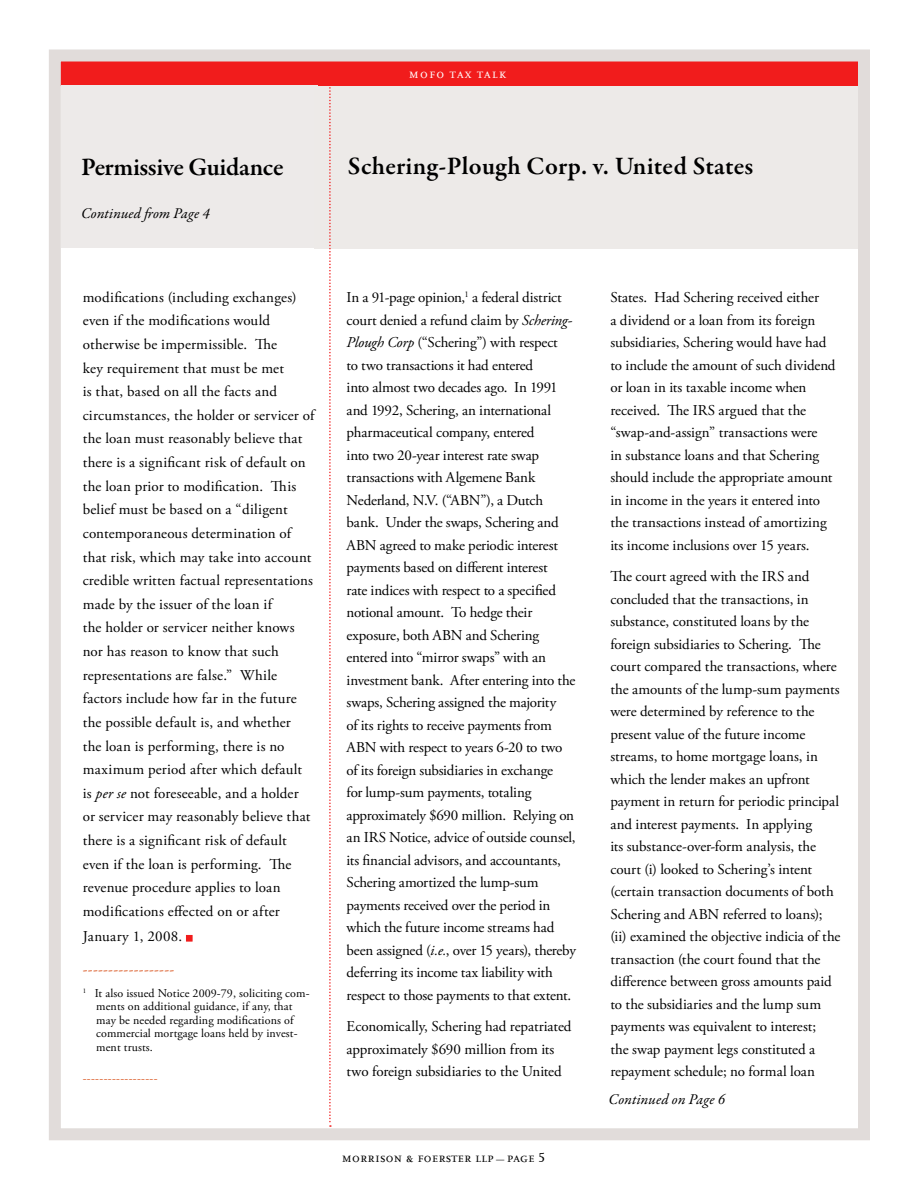
<style>
.page{position:relative;width:918px;height:1188px;background:#fff}
.page>*{position:absolute;margin:0;border:0;box-sizing:border-box;transform-origin:0 0}
.t1{font:600 25.5px "Garamond Premr Pro";color:#000}
.t2{font:15px/22.5px "Adobe Garamond Pro";color:#000}
.t3{font:italic 15px "Garamond Premr Pro";letter-spacing:.005em;color:#000}
.t4{font:15px "Adobe Garamond Pro";color:#d9541e}
.t5{font:15px "Adobe Garamond Pro";letter-spacing:.025em;color:#000}
.t6{font:13.5px "Scala LF Caps";letter-spacing:.01em;color:#000}
.t7{font:13.5px "Scala LF Caps";letter-spacing:.08em;color:#fff}
.t8{font:12px/13.5px "Adobe Garamond Pro";letter-spacing:.005em;color:#000}
.t9{font:12px "Adobe Garamond Pro";color:#d9541e}
.s1{font-style:italic}
.s2{font-size:8.25px}
</style>
<div class="page">
<div style="left:55px;top:54px;width:810px;height:31px;background:#f11c1c"></div>
<div style="left:49px;top:50px;width:821px;height:1090px;border:12px solid #e1dcda"></div>
<div style="left:61px;top:85px;width:256px;height:163px;background:#edeae9"></div>
<div style="left:314px;top:86px;width:544px;height:162px;background:#edeae8"></div>
<svg style="left:329px;top:85px;width:2px;height:1042px"></svg>
<svg style="left:186px;top:935px;width:6px;height:6px"></svg>
<p class="t7" style="left:409px;top:66px;width:99px">mofo tax talk</p>
<h1 class="t1" style="left:81px;top:151px;width:204px">Permissive Guidance</h1>
<p class="t3" style="left:81px;top:204px;width:130px">Continued from Page 4</p>
<h1 class="t1" style="left:348px;top:151px;width:407px">Schering-Plough Corp. v. United States</h1>
<p class="t2" style="left:83px;top:286px;width:233px;line-height:23.7px">modifications (including exchanges) even if the modifications would otherwise be impermissible. The<br>key requirement that must be met<br>is that, based on all the facts and circumstances, the holder or servicer of the loan must reasonably believe that there is a significant risk of default on the loan prior to modification. This belief must be based on a “diligent contemporaneous determination of that risk, which may take into account credible written factual representations made by the issuer of the loan if<br>the holder or servicer neither knows nor has reason to know that such representations are false.” While factors include how far in the future the possible default is, and whether<br>the loan is performing, there is no maximum period after which default is <span class="s1">per se</span> not foreseeable, and a holder or servicer may reasonably believe that there is a significant risk of default even if the loan is performing. The revenue procedure applies to loan modifications effected on or after</p>
<p class="t5" style="left:83px;top:928px;width:101px">January 1, 2008.</p>
<p class="t4" style="left:83px;top:961px;width:93px">------------------</p>
<p class="t8" style="left:96px;top:987px;width:215px;text-indent:-14px"><sup>1</sup> It also issued Notice 2009-79, soliciting com&shy;ments on additional guidance, if any, that may be needed regarding modifications of commercial mortgage loans held by invest&shy;ment trusts.</p>
<p class="t9" style="left:83px;top:1071px;width:76px">------------------</p>
<p class="t2" style="left:347px;top:287px;width:231px">In a 91-page opinion,<sup>1</sup> a federal district court denied a refund claim by <span class="s1">Schering-Plough Corp</span> (“Schering”) with respect<br>to two transactions it had entered<br>into almost two decades ago. In 1991 and 1992, Schering, an international pharmaceutical company, entered<br>into two 20-year interest rate swap transactions with Algemene Bank Nederland, N.V. (“ABN”), a Dutch bank. Under the swaps, Schering and ABN agreed to make periodic interest payments based on different interest<br>rate indices with respect to a specified notional amount. To hedge their exposure, both ABN and Schering entered into “mirror swaps” with an investment bank. After entering into the swaps, Schering assigned the majority<br>of its rights to receive payments from ABN with respect to years 6-20 to two of its foreign subsidiaries in exchange<br>for lump-sum payments, totaling approximately $690 million. Relying on an IRS Notice, advice of outside counsel, its financial advisors, and accountants, Schering amortized the lump-sum payments received over the period in which the future income streams had been assigned (<span class="s1">i.e.</span>, over 15 years), thereby deferring its income tax liability with respect to those payments to that extent.</p>
<p class="t2" style="left:347px;top:1016px;width:226px">Economically, Schering had repatriated approximately $690 million from its two foreign subsidiaries to the United</p>
<p class="t6" style="left:342px;top:1150px;width:205px">morrison &amp; foerster llp <span class="s2">—</span> page 5</p>
<p class="t2" style="left:610px;top:287px;width:227px">States. Had Schering received either<br>a dividend or a loan from its foreign subsidiaries, Schering would have had to include the amount of such dividend or loan in its taxable income when received. The IRS argued that the “swap-and-assign” transactions were<br>in substance loans and that Schering should include the appropriate amount in income in the years it entered into the transactions instead of amortizing its income inclusions over 15 years.</p>
<p class="t2" style="left:610px;top:566px;width:232px">The court agreed with the IRS and concluded that the transactions, in substance, constituted loans by the foreign subsidiaries to Schering. The court compared the transactions, where the amounts of the lump-sum payments were determined by reference to the present value of the future income streams, to home mortgage loans, in which the lender makes an upfront payment in return for periodic principal and interest payments. In applying<br>its substance-over-form analysis, the court (i) looked to Schering’s intent (certain transaction documents of both Schering and ABN referred to loans); (ii) examined the objective indicia of the transaction (the court found that the difference between gross amounts paid to the subsidiaries and the lump sum payments was equivalent to interest;<br>the swap payment legs constituted a repayment schedule; no formal loan</p>
<p class="t3" style="left:609px;top:1089px;width:118px">Continued on Page 6</p>
</div>
